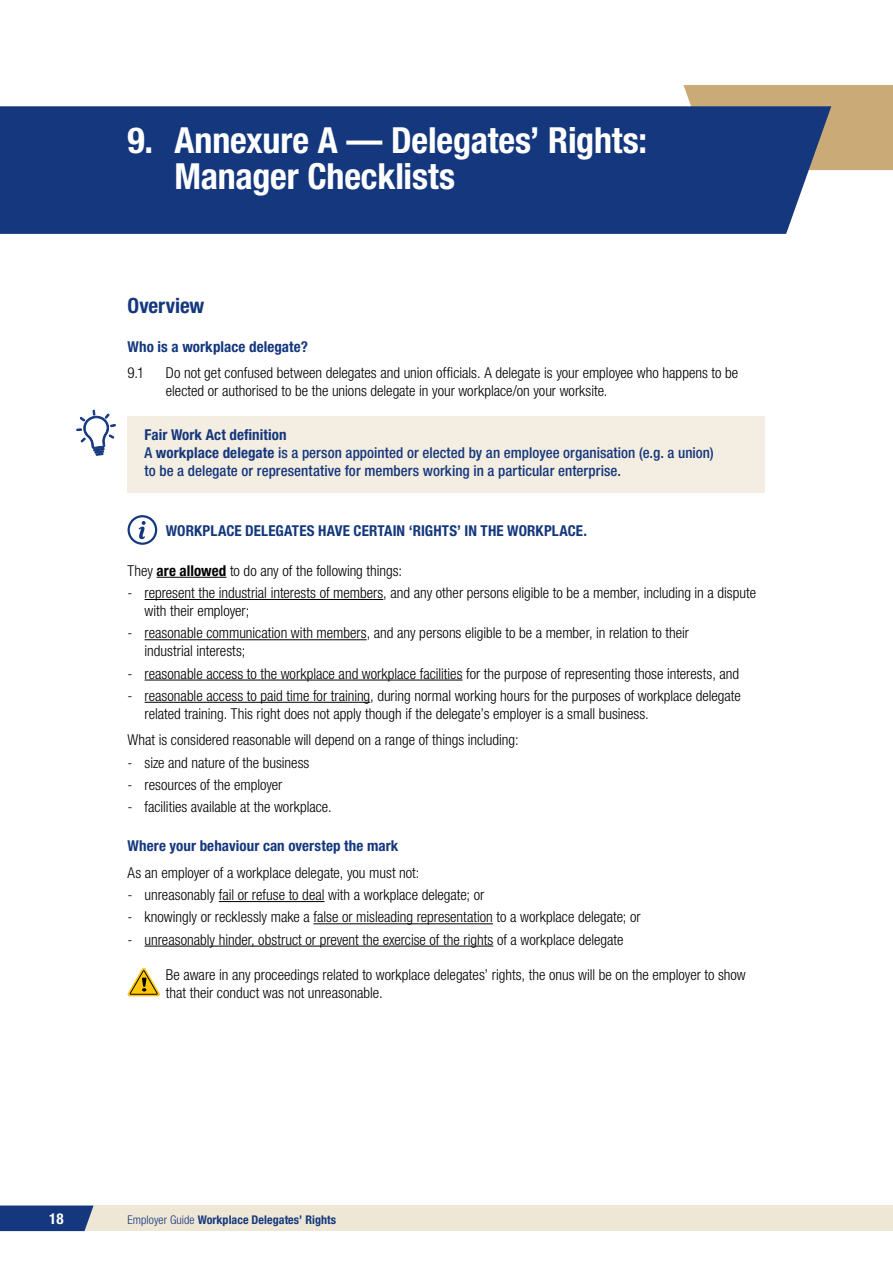
<style>
.page{position:relative;width:893px;height:1263px;background:#fff}
.page>*{position:absolute;margin:0;border:0;box-sizing:border-box;transform-origin:0 0}
.t1{font:700 condensed 36px/36px "Helvetica Neue LT Std";letter-spacing:-.005em;color:#fff}
.t2{font:700 condensed 21px "Helvetica Neue LT Std";color:#14377d}
.indented_body{font:300 condensed 15px/18px "Helvetica Neue LT Std";color:#000}
.box_text{font:500 condensed 15px/18px "Helvetica Neue LT Std";letter-spacing:.005em;color:#14377d}
.body{font:300 condensed 15px "Helvetica Neue LT Std";color:#000}
.t3{font:700 condensed 15px "Helvetica Neue LT Std";letter-spacing:.005em;color:#14377d}
.t4{font:700 condensed 15px "Helvetica Neue LT Std";color:#fff}
.t5{font:700 condensed 12px "Helvetica Neue LT Std";letter-spacing:.005em;color:#14377d}
.s1{font-weight:700}
.s2{font-weight:300}
</style>
<div class="page">
<div style="left:0;top:1205px;width:893px;height:26px;background:#efe7d6"></div>
<div style="left:683px;top:85px;width:210px;height:85px;background:#caaa77"></div>
<div style="left:0;top:106px;width:831px;height:128px;background:#14377d"></div>
<svg style="left:0;top:1205px;width:94px;height:26px"></svg>
<div style="left:128px;top:416px;width:637px;height:77px;background:#f4ede1"></div>
<hr style="left:157px;top:577px;width:69px;height:1px;background:#000">
<hr style="left:145px;top:599px;width:238px;height:1px;background:#000">
<hr style="left:145px;top:639px;width:222px;height:1px;background:#000">
<hr style="left:145px;top:680px;width:317px;height:1px;background:#000">
<hr style="left:145px;top:702px;width:225px;height:1px;background:#000">
<hr style="left:219px;top:901px;width:106px;height:1px;background:#000">
<hr style="left:313px;top:923px;width:180px;height:1px;background:#000">
<hr style="left:145px;top:946px;width:348px;height:1px;background:#000">
<svg style="left:76px;top:409px;width:40px;height:47px"></svg>
<div style="left:128px;top:515px;width:29px;height:30px;border:2px solid #14377d;border-radius:50%"></div>
<svg style="left:139px;top:521px;width:7px;height:18px"></svg>
<svg style="left:127px;top:967px;width:33px;height:29px"></svg>
<p class="t1" style="left:174px;top:122px;width:474px;text-indent:-47px">9. Annexure A — Delegates’ Rights:<br>Manager Checklists</p>
<h3 class="t2" style="left:128px;top:292px;width:78px">Overview</h3>
<h4 class="t3" style="left:128px;top:337px;width:182px">Who is a workplace delegate?</h4>
<p class="indented_body" style="left:128px;top:364px;width:18px">9.1</p>
<p class="indented_body" style="left:166px;top:364px;width:574px">Do not get confused between delegates and union officials. A delegate is your employee who happens to be elected or authorised to be the unions delegate in your workplace/on your worksite.</p>
<p class="box_text" style="left:145px;top:425px;width:571px"><span class="s1">Fair Work Act definition<br></span>A <span class="s1">workplace delegate</span> is a person appointed or elected by an employee organisation (e.g. a union) to be a delegate or representative for members working in a particular enterprise.</p>
<h4 class="t3" style="left:166px;top:522px;width:423px">WORKPLACE DELEGATES HAVE CERTAIN ‘RIGHTS’ IN THE WORKPLACE.</h4>
<p class="body" style="left:128px;top:562px;width:276px">They <span class="s1">are allowed</span> to do any of the following things:</p>
<p class="indented_body" style="left:145px;top:584px;width:613px;text-indent:-17px">- represent the industrial interests of members, and any other persons eligible to be a member, including in a dispute with their employer;</p>
<p class="indented_body" style="left:145px;top:624px;width:546px;text-indent:-17px">- reasonable communication with members, and any persons eligible to be a member, in relation to their industrial interests;</p>
<p class="indented_body" style="left:128px;top:664px;width:613px">- reasonable access to the workplace and workplace facilities for the purpose of representing those interests, and</p>
<p class="indented_body" style="left:145px;top:686px;width:598px;text-indent:-17px">- reasonable access to paid time for training, during normal working hours for the purposes of workplace delegate related training. This right does not apply though if the delegate’s employer is a small business.</p>
<p class="body" style="left:128px;top:731px;width:392px">What is considered reasonable will depend on a range of things including:</p>
<p class="indented_body" style="left:128px;top:753px;width:183px">- size and nature of the business</p>
<p class="indented_body" style="left:128px;top:775px;width:156px">- resources of the employer</p>
<p class="indented_body" style="left:128px;top:798px;width:206px">- facilities available at the workplace.</p>
<h4 class="t3" style="left:128px;top:837px;width:272px">Where your behaviour can overstep the mark</h4>
<p class="body" style="left:128px;top:864px;width:293px">As an employer of a workplace delegate, you must not:</p>
<p class="indented_body" style="left:128px;top:886px;width:358px">- unreasonably fail or refuse to deal with a workplace delegate; or</p>
<p class="indented_body" style="left:128px;top:908px;width:515px">- knowingly or recklessly make a false or misleading representation to a workplace delegate; or</p>
<p class="indented_body" style="left:128px;top:930px;width:497px">- unreasonably hinder, obstruct or prevent the exercise of the rights of a workplace delegate</p>
<p class="indented_body" style="left:166px;top:965px;width:581px">Be aware in any proceedings related to workplace delegates’ rights, the onus will be on the employer to show that their conduct was not unreasonable.</p>
<p class="t4" style="left:49px;top:1209px;width:16px">18</p>
<p class="t5" style="left:128px;top:1212px;width:210px"><span class="s2">Employer Guide</span> Workplace Delegates’ Rights</p>
</div>
